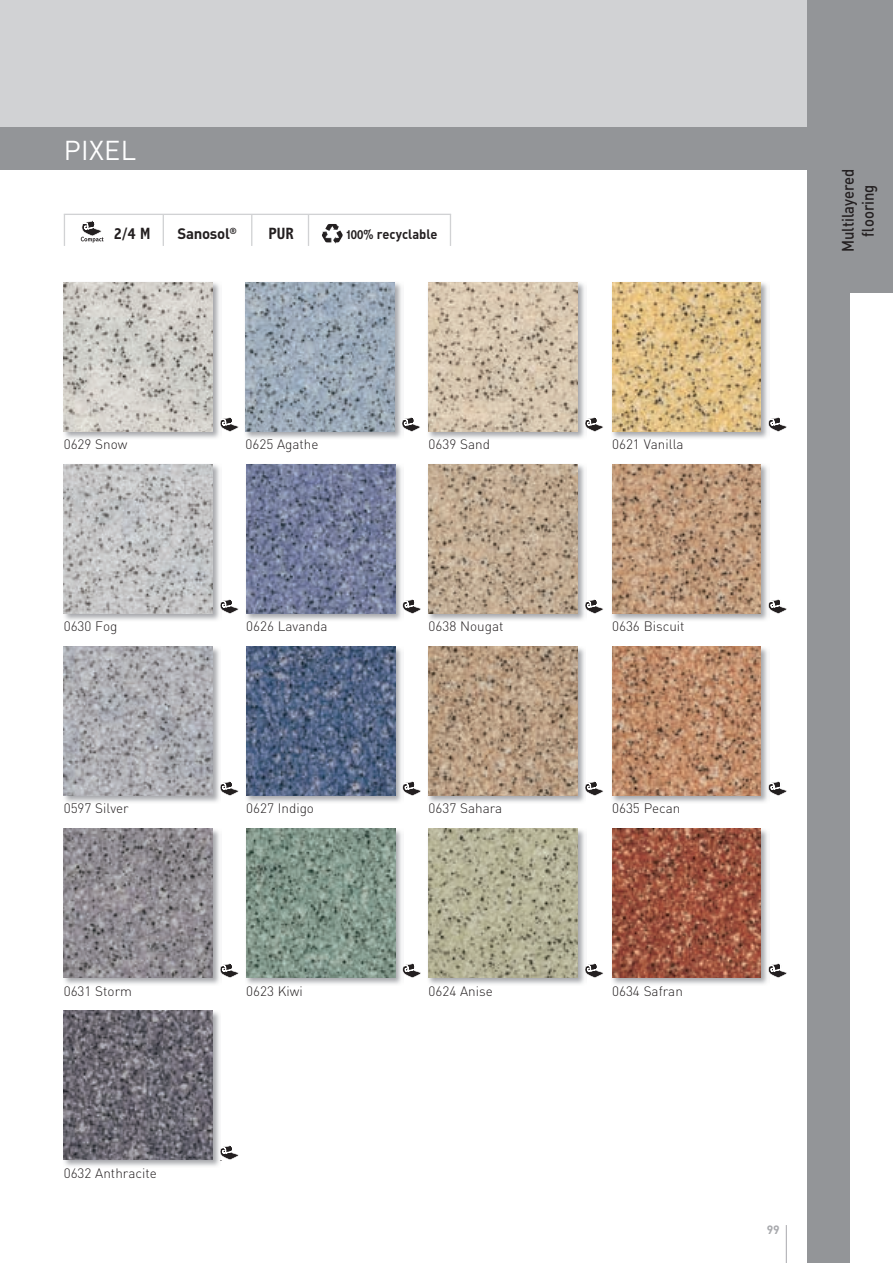
<style>
.page{position:relative;width:893px;height:1263px;background:#fff}
.page>*{position:absolute;margin:0;border:0;box-sizing:border-box;transform-origin:0 0}
.t1{font:27px "DIN Pro";letter-spacing:.01em;color:#fff}
.t2{font:500 16.5px/19.8px "DIN Pro";color:#231f20;text-align:center;scale:.9 1}
.t3{font:700 condensed 16.5px "Abadi";color:#231f20}
.t4{font:700 15px "DIN Pro";color:#231f20}
.t5{font:300 13.5px "DIN Pro";color:#231f20}
.t6{font:700 13.5px "DIN Pro";color:#231f20;scale:.95 1}
.t7{font:700 12px "DIN Pro";color:#a8a9ad}
.t8{font:700 8.7px "DIN Pro";color:#231f20}
.s1{font-family:"Abadi";font-stretch:condensed}
</style>
<div class="page">
<div style="left:0;top:0;width:822px;height:128px;background:#d1d2d4"></div>
<div style="left:808px;top:0;width:85px;height:1263px;background:#939598"></div>
<div style="left:0;top:128px;width:830px;height:42px;background:#939598"></div>
<img style="left:63px;top:282px;width:157px;height:156px">
<img style="left:64px;top:283px;width:149px;height:148px">
<img style="left:63px;top:464px;width:157px;height:156px">
<img style="left:64px;top:465px;width:149px;height:148px">
<img style="left:63px;top:646px;width:157px;height:156px">
<img style="left:64px;top:647px;width:149px;height:148px">
<img style="left:63px;top:828px;width:157px;height:156px">
<img style="left:64px;top:829px;width:149px;height:148px">
<img style="left:63px;top:1010px;width:158px;height:156px">
<img style="left:64px;top:1011px;width:149px;height:149px">
<img style="left:246px;top:828px;width:156px;height:156px">
<img style="left:246px;top:829px;width:149px;height:148px">
<img style="left:612px;top:828px;width:156px;height:156px">
<img style="left:612px;top:829px;width:149px;height:148px">
<img style="left:246px;top:646px;width:156px;height:156px">
<img style="left:246px;top:647px;width:149px;height:148px">
<img style="left:612px;top:646px;width:156px;height:156px">
<img style="left:612px;top:647px;width:149px;height:148px">
<img style="left:246px;top:464px;width:156px;height:156px">
<img style="left:246px;top:465px;width:149px;height:148px">
<img style="left:612px;top:464px;width:156px;height:156px">
<img style="left:612px;top:465px;width:149px;height:148px">
<img style="left:612px;top:282px;width:156px;height:156px">
<img style="left:612px;top:283px;width:149px;height:148px">
<svg style="left:768px;top:417px;width:19px;height:15px"></svg>
<svg style="left:768px;top:599px;width:19px;height:15px"></svg>
<svg style="left:402px;top:599px;width:19px;height:15px"></svg>
<svg style="left:768px;top:781px;width:19px;height:15px"></svg>
<svg style="left:402px;top:781px;width:19px;height:15px"></svg>
<svg style="left:768px;top:963px;width:19px;height:15px"></svg>
<svg style="left:402px;top:963px;width:19px;height:15px"></svg>
<img style="left:428px;top:828px;width:157px;height:156px">
<img style="left:429px;top:829px;width:148px;height:148px">
<img style="left:428px;top:646px;width:157px;height:156px">
<img style="left:429px;top:647px;width:148px;height:148px">
<img style="left:428px;top:464px;width:157px;height:156px">
<img style="left:429px;top:465px;width:148px;height:148px">
<img style="left:428px;top:282px;width:157px;height:156px">
<img style="left:429px;top:283px;width:148px;height:148px">
<svg style="left:584px;top:417px;width:19px;height:15px"></svg>
<svg style="left:584px;top:599px;width:19px;height:15px"></svg>
<svg style="left:584px;top:781px;width:19px;height:15px"></svg>
<svg style="left:584px;top:963px;width:19px;height:15px"></svg>
<img style="left:245px;top:282px;width:157px;height:156px">
<img style="left:246px;top:283px;width:148px;height:148px">
<svg style="left:401px;top:417px;width:19px;height:15px"></svg>
<svg style="left:220px;top:1145px;width:19px;height:15px"></svg>
<svg style="left:220px;top:963px;width:19px;height:15px"></svg>
<svg style="left:220px;top:781px;width:19px;height:15px"></svg>
<svg style="left:220px;top:599px;width:19px;height:15px"></svg>
<svg style="left:220px;top:417px;width:19px;height:15px"></svg>
<hr style="left:64px;top:214px;width:387px;height:1px;background:#d1d2d4">
<hr style="left:64px;top:214px;width:1px;height:32px;background:#d1d2d4">
<hr style="left:450px;top:214px;width:1px;height:32px;background:#d1d2d4">
<hr style="left:308px;top:214px;width:1px;height:32px;background:#d1d2d4">
<hr style="left:251px;top:214px;width:1px;height:32px;background:#d1d2d4">
<hr style="left:163px;top:214px;width:1px;height:32px;background:#d1d2d4">
<svg style="left:81px;top:220px;width:22px;height:23px"></svg>
<img style="left:322px;top:224px;width:21px;height:20px">
<div style="left:850px;top:293px;width:43px;height:970px;background:#fff"></div>
<hr style="left:786px;top:1225px;width:1px;height:38px;background:#a8a9ad">
<h1 class="t1" style="left:64px;top:132px;width:74px">pIXEL</h1>
<p class="t3" style="left:114px;top:224px;width:38px">2/4 M</p>
<p class="t4" style="left:178px;top:223px;width:54px">Sanosol</p>
<p class="t3" style="left:269px;top:224px;width:26px">PUR</p>
<p class="t6" style="left:346px;top:224px;width:98px"><span class="s1">100%</span> recyclable</p>
<p class="t8" style="left:230px;top:225px;width:9px">®</p>
<p class="t5" style="left:64px;top:435px;width:65px">0629 Snow</p>
<p class="t5" style="left:246px;top:435px;width:75px">0625 Agathe</p>
<p class="t5" style="left:429px;top:435px;width:63px">0639 Sand</p>
<p class="t5" style="left:612px;top:435px;width:73px">0621 Vanilla</p>
<p class="t5" style="left:64px;top:617px;width:55px">0630 Fog</p>
<p class="t5" style="left:246px;top:617px;width:83px">0626 Lavanda</p>
<p class="t5" style="left:612px;top:617px;width:74px">0636 Biscuit</p>
<p class="t5" style="left:429px;top:617px;width:76px">0638 Nougat</p>
<p class="t5" style="left:64px;top:799px;width:67px">0597 Silver</p>
<p class="t5" style="left:246px;top:799px;width:69px">0627 Indigo</p>
<p class="t5" style="left:612px;top:799px;width:70px">0635 Pecan</p>
<p class="t5" style="left:429px;top:799px;width:75px">0637 Sahara</p>
<p class="t5" style="left:64px;top:981px;width:70px">0631 Storm</p>
<p class="t5" style="left:246px;top:981px;width:58px">0623 Kiwi</p>
<p class="t5" style="left:612px;top:981px;width:72px">0634 Safran</p>
<p class="t5" style="left:429px;top:981px;width:66px">0624 Anise</p>
<p class="t5" style="left:64px;top:1163px;width:95px">0632 Anthracite</p>
<p class="t2" style="left:837px;top:252px;width:94px;rotate:-90deg">Multilayered flooring</p>
<p class="t7" style="left:767px;top:1222px;width:15px">99</p>
</div>
